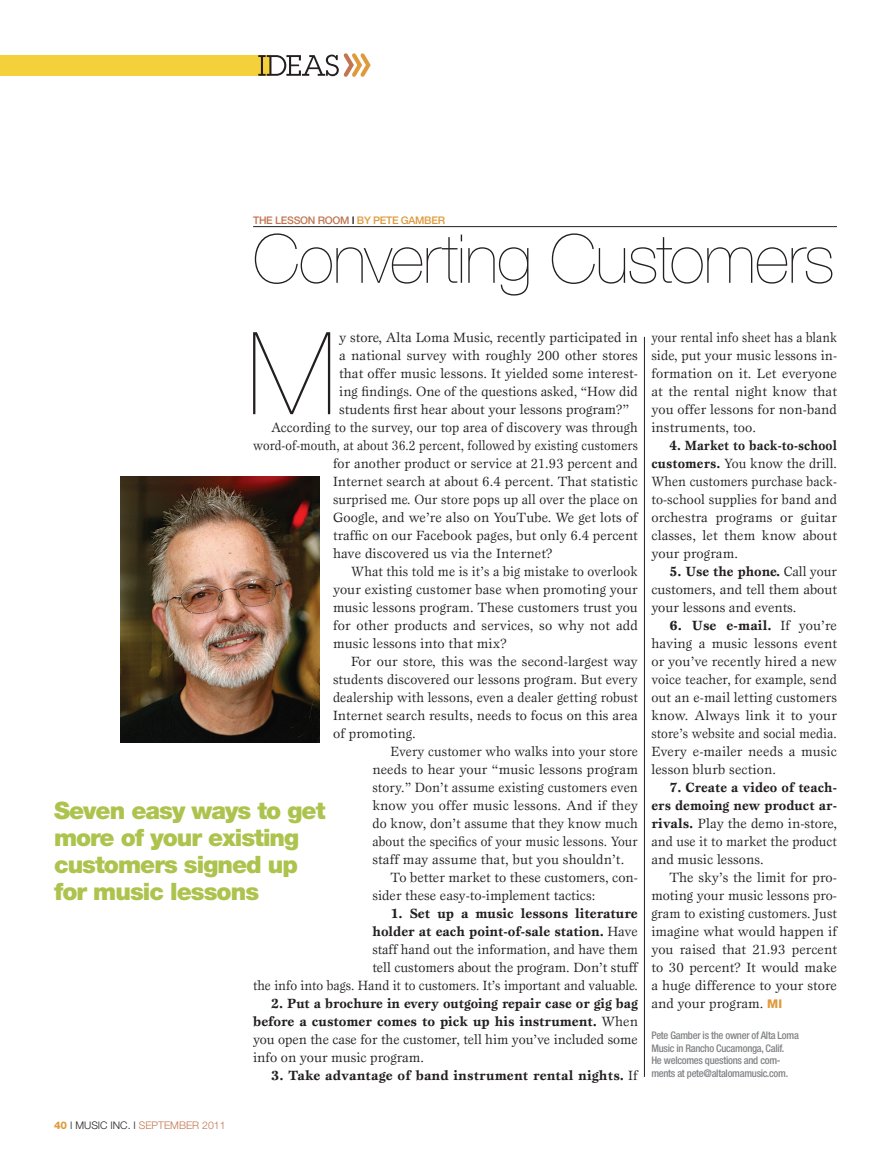
<style>
.page{position:relative;width:891px;height:1175px;background:#fff}
.page>*{position:absolute;margin:0;border:0;box-sizing:border-box;transform-origin:0 0}
.t1{font:200 114.75px "Helvetica Neue";color:#231f20}
.t2{font:200 67.5px "Helvetica Neue";letter-spacing:-.02em;color:#231f20}
.t3{font:900 24px/27px "Helvetica Neue";letter-spacing:-.04em;color:#acc34e}
.t4{font:13.8px/18px "Esprit";letter-spacing:.01em;color:#231f20;text-align:justify}
.t5{font:13.8px/18px "Esprit";letter-spacing:.01em;color:#231f20;text-align:justify;scale:.96 1}
.t6{font:700 13.8px/18px "Esprit";color:#231f20;text-align:justify}
.t7{font:13.8px/18px "Esprit";letter-spacing:.01em;color:#231f20;text-align:justify;scale:.91 1}
.t8{font:13.8px "Esprit";letter-spacing:.01em;color:#231f20;scale:.95 1}
.t9{font:13.8px "Esprit";letter-spacing:.01em;color:#231f20;scale:.94 1}
.t10{font:500 condensed 10.5px/12.6px "Helvetica Neue";letter-spacing:-.025em;color:#808285}
.t11{font:300 10.5px "Helvetica Neue";color:#c27550}
.t12{font:500 10.5px "Helvetica Neue";letter-spacing:-.03em;color:#c27550}
.s1{color:#231f20}
.s2{color:#df9a3c}
.s3{font-weight:700}
.s4{font-weight:400}
.s5{font-family:"Helvetica Neue";font-weight:800;font-size:12px;color:#df9a3c}
.s6{font-weight:800;color:#df9a3c}
</style>
<div class="page">
<div style="left:0;top:55px;width:270px;height:21px;background:#f4d03b"></div>
<svg style="left:258px;top:53px;width:113px;height:24px"></svg>
<hr style="left:253px;top:226px;width:584px;height:1px;background:#231f20">
<hr style="left:644px;top:337px;width:1px;height:739px;background:#231f20">
<img style="left:120px;top:476px;width:200px;height:266px">
<p class="t12" style="left:253px;top:214px;width:192px">THE LESSON ROOM <span class="s1">I</span> <span class="s2">BY PETE GAMBER</span></p>
<h2 class="t2" style="left:253px;top:220px;width:583px">Converting Customers</h2>
<h1 class="t1" style="left:247px;top:307px;width:91px">M</h1>
<p class="t4" style="left:339px;top:328px;width:300px">y store, Alta Loma Music, recently participated in</p>
<p class="t4" style="left:339px;top:346px;width:300px">a national survey with roughly 200 other stores</p>
<p class="t4" style="left:339px;top:364px;width:300px">that offer music lessons. It yielded some interest-</p>
<p class="t4" style="left:339px;top:382px;width:300px">ing findings. One of the questions asked, “How did</p>
<p class="t4" style="left:339px;top:400px;width:291px">students first hear about your lessons program?”</p>
<p class="t5" style="left:271px;top:418px;width:383px">According to the survey, our top area of discovery was through</p>
<p class="t7" style="left:253px;top:436px;width:424px">word-of-mouth, at about 36.2 percent, followed by existing customers</p>
<p class="t4" style="left:333px;top:454px;width:306px">for another product or service at 21.93 percent and</p>
<p class="t4" style="left:333px;top:472px;width:306px">Internet search at about 6.4 percent. That statistic</p>
<p class="t8" style="left:333px;top:491px;width:322px">surprised me. Our store pops up all over the place on</p>
<p class="t4" style="left:333px;top:508px;width:306px">Google, and we’re also on YouTube. We get lots of</p>
<p class="t4" style="left:333px;top:526px;width:306px">traffic on our Facebook pages, but only 6.4 percent</p>
<p class="t4" style="left:333px;top:544px;width:221px">have discovered us via the Internet?</p>
<p class="t8" style="left:351px;top:563px;width:303px">What this told me is it’s a big mistake to overlook</p>
<p class="t4" style="left:333px;top:580px;width:306px">your existing customer base when promoting your</p>
<p class="t4" style="left:333px;top:598px;width:306px">music lessons program. These customers trust you</p>
<p class="t4" style="left:333px;top:616px;width:306px">for other products and services, so why not add</p>
<p class="t4" style="left:333px;top:634px;width:175px">music lessons into that mix?</p>
<p class="t4" style="left:351px;top:652px;width:288px">For our store, this was the second-largest way</p>
<p class="t4" style="left:333px;top:670px;width:306px">students discovered our lessons program. But every</p>
<p class="t5" style="left:333px;top:688px;width:319px">dealership with lessons, even a dealer getting robust</p>
<p class="t4" style="left:333px;top:706px;width:306px">Internet search results, needs to focus on this area</p>
<p class="t4" style="left:333px;top:724px;width:84px">of promoting.</p>
<p class="t8" style="left:390px;top:743px;width:262px">Every customer who walks into your store</p>
<p class="t4" style="left:372px;top:760px;width:267px">needs to hear your “music lessons program</p>
<p class="t5" style="left:372px;top:778px;width:278px">story.” Don’t assume existing customers even</p>
<p class="t4" style="left:372px;top:796px;width:267px">know you offer music lessons. And if they</p>
<p class="t4" style="left:372px;top:814px;width:267px">do know, don’t assume that they know much</p>
<p class="t9" style="left:372px;top:833px;width:284px">about the specifics of your music lessons. Your</p>
<p class="t4" style="left:372px;top:850px;width:253px">staff may assume that, but you shouldn’t.</p>
<p class="t4" style="left:390px;top:868px;width:249px">To better market to these customers, con-</p>
<p class="t4" style="left:372px;top:886px;width:224px">sider these easy-to-implement tactics:</p>
<p class="t4" style="left:253px;top:904px;width:386px;text-align:right"><span class="s3">1. Set up a music lessons literature<br>holder at each point-of-sale station.</span> Have<br>staff hand out the information, and have them<br>tell customers about the program. Don’t stuff<br>the info into bags. Hand it to customers. It’s important and valuable.</p>
<p class="t6" style="left:253px;top:994px;width:386px;text-indent:18px">2. Put a brochure in every outgoing repair case or gig bag before a customer comes to pick up his instrument. <span class="s4">When you open the case for the customer, tell him you’ve included some info on your music program.</span></p>
<p class="t6" style="left:271px;top:1066px;width:368px">3. Take advantage of band instrument rental nights. <span class="s4">If</span></p>
<h3 class="t3" style="left:54px;top:797px;width:273px">Seven easy ways to get more of your existing customers signed up for music lessons</h3>
<p class="t7" style="left:651px;top:328px;width:205px">your rental info sheet has a blank side, put your music lessons in&shy;formation on it. Let everyone at the rental night know that you offer lessons for non-band instruments, too.</p>
<p class="t5" style="left:651px;top:436px;width:195px;text-indent:18px"><span class="s3">4. Market to back-to-school customers.</span> You know the drill.<br>When customers purchase back&shy;to-school supplies for band and orchestra programs or guitar classes, let them know about your program.</p>
<p class="t4" style="left:651px;top:562px;width:187px;text-indent:18px"><span class="s3">5. Use the phone.</span> Call your customers, and tell them about your lessons and events.</p>
<p class="t4" style="left:651px;top:616px;width:187px;text-indent:18px"><span class="s3">6. Use e-mail.</span> If you’re having a music lessons event or you’ve recently hired a new voice teacher, for example, send out an e-mail letting customers know. Always link it to your store’s website and social media.<br>Every e-mailer needs a music lesson blurb section.</p>
<p class="t4" style="left:651px;top:778px;width:187px;text-indent:18px"><span class="s3">7. Create a video of teach&shy;ers demoing new product ar&shy;rivals.</span> Play the demo in-store, and use it to market the product and music lessons.</p>
<p class="t4" style="left:651px;top:868px;width:187px;text-indent:18px">The sky’s the limit for pro&shy;moting your music lessons pro&shy;gram to existing customers. Just imagine what would happen if you raised that 21.93 percent to 30 percent? It would make a huge difference to your store and your program. <span class="s5">MI</span></p>
<p class="t10" style="left:651px;top:1028px;width:149px">Pete Gamber is the owner of Alta Loma Music in Rancho Cucamonga, Calif.<br>He welcomes questions and com&shy;ments at pete@altalomamusic.com.</p>
<p class="t11" style="left:54px;top:1119px;width:173px"><span class="s6">40</span> <span class="s1">I MUSIC INC. I</span> SEPTEMBER 2011</p>
</div>
